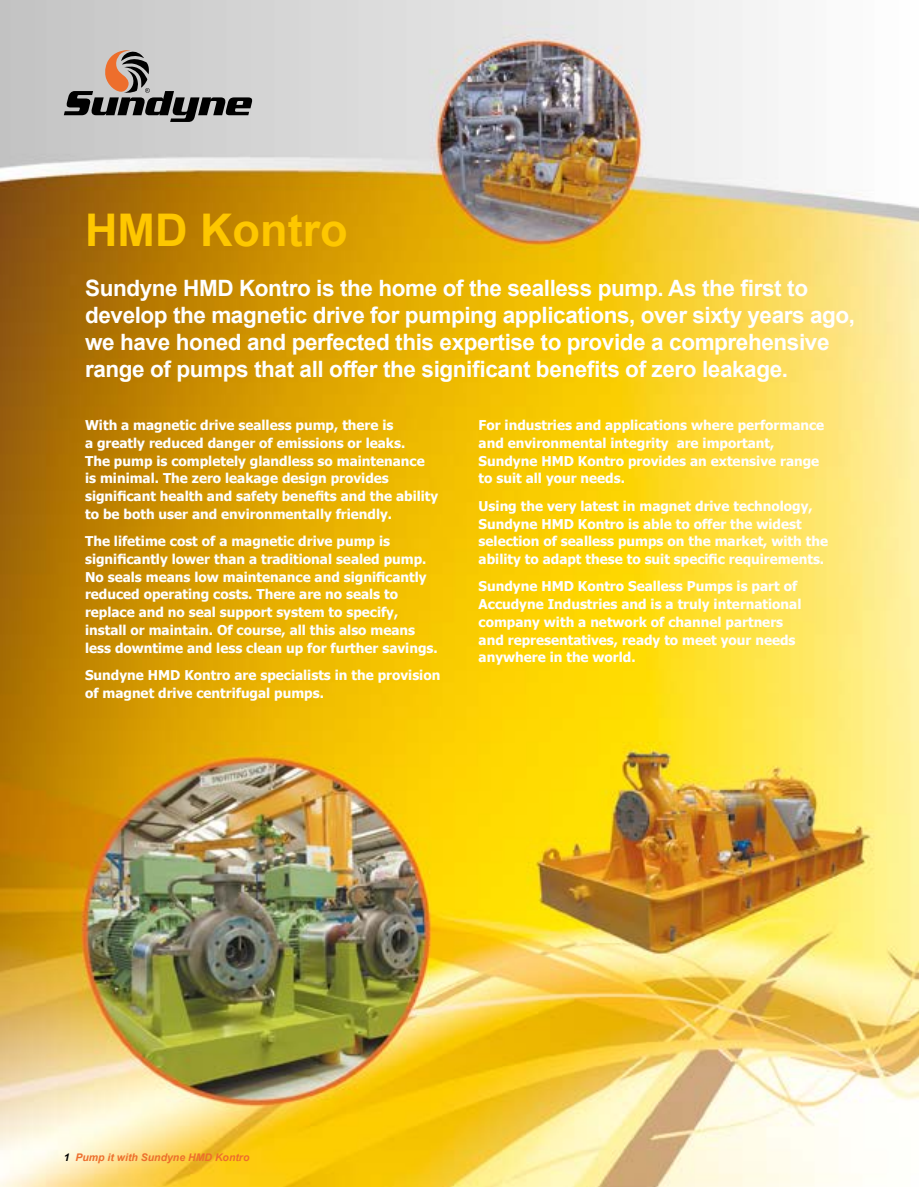
<style>
.page{position:relative;width:919px;height:1187px;background:#fff}
.page>*{position:absolute;margin:0;border:0;box-sizing:border-box;transform-origin:0 0}
.t1{font:700 45px "Arial";color:#fec700}
.t2{font:700 22.5px/27px "Arial";letter-spacing:-.02em;color:#fff}
.t3{font:700 13.5px/17.7px "Tahoma";color:#fff}
.t4{font:italic 700 10.5px "Arial";color:#ed6e2c}
.s1{color:#000}
</style>
<div class="page">
<img style="left:0;top:0;width:918px;height:1186px">
<svg style="left:64px;top:50px;width:188px;height:72px;background:#a09b98"></svg>
<h1 class="t1" style="left:85px;top:200px;width:264px">HMD Kontro</h1>
<p class="t2" style="left:85px;top:275px;width:771px">Sundyne HMD Kontro is the home of the sealless pump. As the first to develop the magnetic drive for pumping applications, over sixty years ago, we have honed and perfected this expertise to provide a comprehensive range of pumps that all offer the significant benefits of zero leakage.</p>
<p class="t3" style="left:85px;top:415px;width:355px">With a magnetic drive sealless pump, there is<br>a greatly reduced danger of emissions or leaks.<br>The pump is completely glandless so maintenance is minimal. The zero leakage design provides significant health and safety benefits and the ability to be both user and environmentally friendly.</p>
<p class="t3" style="left:85px;top:531px;width:354px">The lifetime cost of a magnetic drive pump is significantly lower than a traditional sealed pump.<br>No seals means low maintenance and significantly reduced operating costs. There are no seals to replace and no seal support system to specify, install or maintain. Of course, all this also means less downtime and less clean up for further savings.</p>
<p class="t3" style="left:85px;top:665px;width:357px">Sundyne HMD Kontro are specialists in the provision of magnet drive centrifugal pumps.</p>
<p class="t3" style="left:478px;top:415px;width:347px">For industries and applications where performance and environmental integrity are important, Sundyne HMD Kontro provides an extensive range to suit all your needs.</p>
<p class="t3" style="left:478px;top:496px;width:351px">Using the very latest in magnet drive technology, Sundyne HMD Kontro is able to offer the widest selection of sealless pumps on the market, with the ability to adapt these to suit specific requirements.</p>
<p class="t3" style="left:478px;top:576px;width:324px">Sundyne HMD Kontro Sealless Pumps is part of Accudyne Industries and is a truly international company with a network of channel partners and representatives, ready to meet your needs anywhere in the world.</p>
<p class="t4" style="left:64px;top:1150px;width:187px"><span class="s1">1</span> Pump it with Sundyne HMD Kontro</p>
</div>
